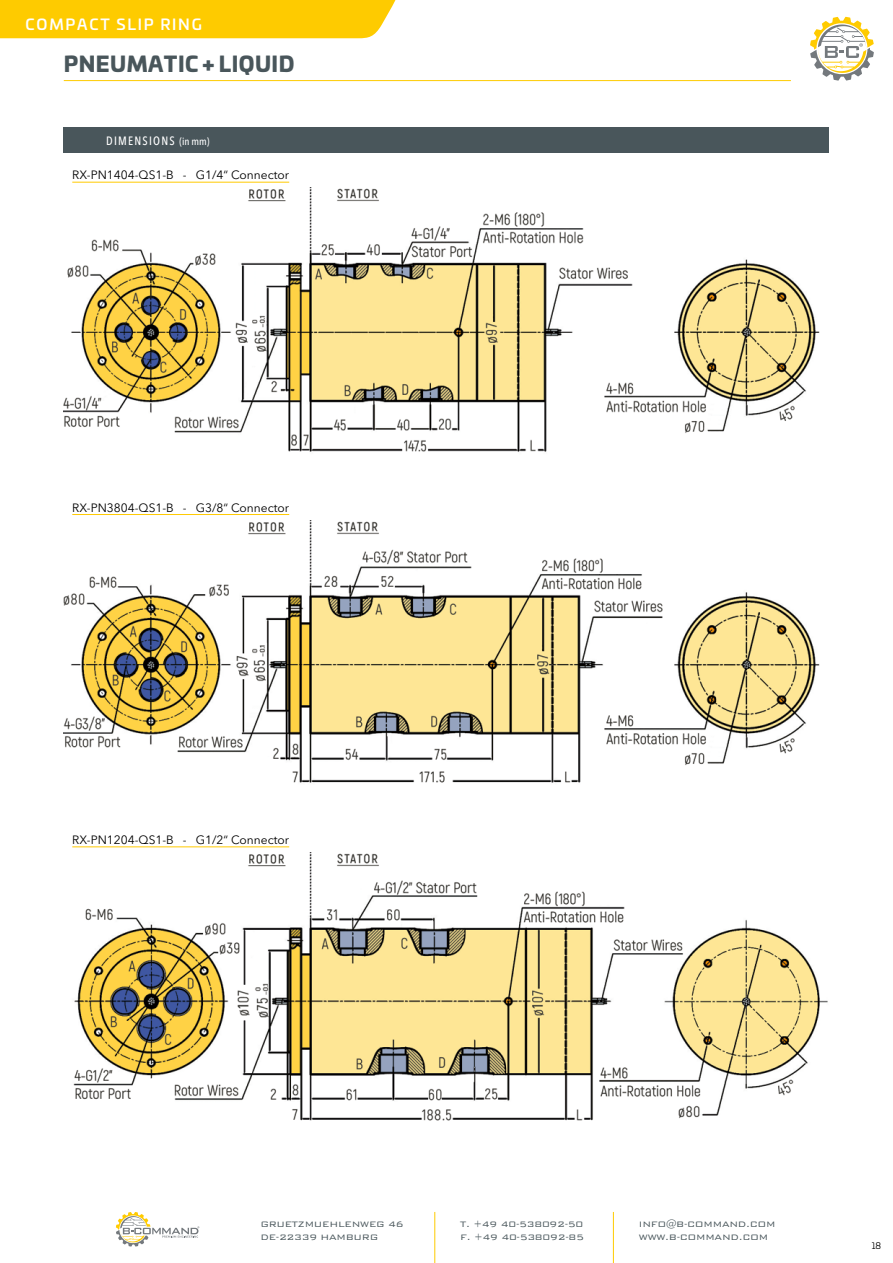
<style>
.page{position:relative;width:893px;height:1263px;background:#fff}
.page>*{position:absolute;margin:0;border:0;box-sizing:border-box;transform-origin:0 0}
.t1{font:900 21px "Univia Pro";letter-spacing:.02em;color:#49565b}
.t2{font:500 15px "Univia Pro";letter-spacing:.12em;color:#fff}
.t3{font:12px "Avenir Next LT Pro";color:#000}
.t4{font:500 condensed 12px "Avenir Next LT Pro";letter-spacing:.1em;color:#fff}
.t5{font:300 10.5px/12.6px "Bank Gothic BT";letter-spacing:-.025em;color:#49565b}
.t6{font:9px "Univia Pro";color:#000}
.s1{font-size:10.5px}
</style>
<div class="page">
<hr style="left:434px;top:1212px;width:1px;height:34px;background:#fecb00">
<hr style="left:613px;top:1212px;width:1px;height:34px;background:#fecb00">
<svg style="left:434px;top:1246px;width:1px;height:17px"></svg>
<svg style="left:613px;top:1246px;width:1px;height:17px"></svg>
<svg style="left:116px;top:1212px;width:83px;height:34px"></svg>
<hr style="left:64px;top:80px;width:727px;height:1px;background:#fecb00">
<div style="left:0;top:0;width:395px;height:38px;background:#fecb00"></div>
<svg style="left:810px;top:17px;width:64px;height:64px"></svg>
<div style="left:64px;top:128px;width:765px;height:25px;background:#49565b"></div>
<hr style="left:72px;top:182px;width:217px;height:1px;background:#ffcb00">
<img style="left:64px;top:188px;width:756px;height:264px">
<hr style="left:72px;top:514px;width:217px;height:1px;background:#ffcb00">
<img style="left:64px;top:520px;width:756px;height:263px">
<hr style="left:72px;top:846px;width:217px;height:1px;background:#ffcb00">
<img style="left:73px;top:852px;width:755px;height:269px">
<h2 class="t2" style="left:26px;top:13px;width:178px">COMPACT SLIP RING</h2>
<h1 class="t1" style="left:64px;top:47px;width:232px">PNEUMATIC + LIQUID</h1>
<p class="t4" style="left:106px;top:133px;width:105px">DIMENSIONS <span class="s1">(IN MM)</span></p>
<p class="t3" style="left:72px;top:168px;width:218px">RX-PN1404-QS1-B - G1/4“ Connector</p>
<p class="t3" style="left:72px;top:500px;width:218px">RX-PN3804-QS1-B - G3/8“ Connector</p>
<p class="t3" style="left:72px;top:832px;width:218px">RX-PN1204-QS1-B - G1/2“ Connector</p>
<p class="t5" style="left:260px;top:1218px;width:145px">gruetzmuehlenweg 46<br>DE-22339 hamburg</p>
<p class="t5" style="left:460px;top:1218px;width:125px">T. +49 40-538092-50<br>F. +49 40-538092-85</p>
<p class="t5" style="left:639px;top:1218px;width:138px">info@B-command.com www.b-command.com</p>
<p class="t6" style="left:872px;top:1239px;width:11px">18</p>
</div>
